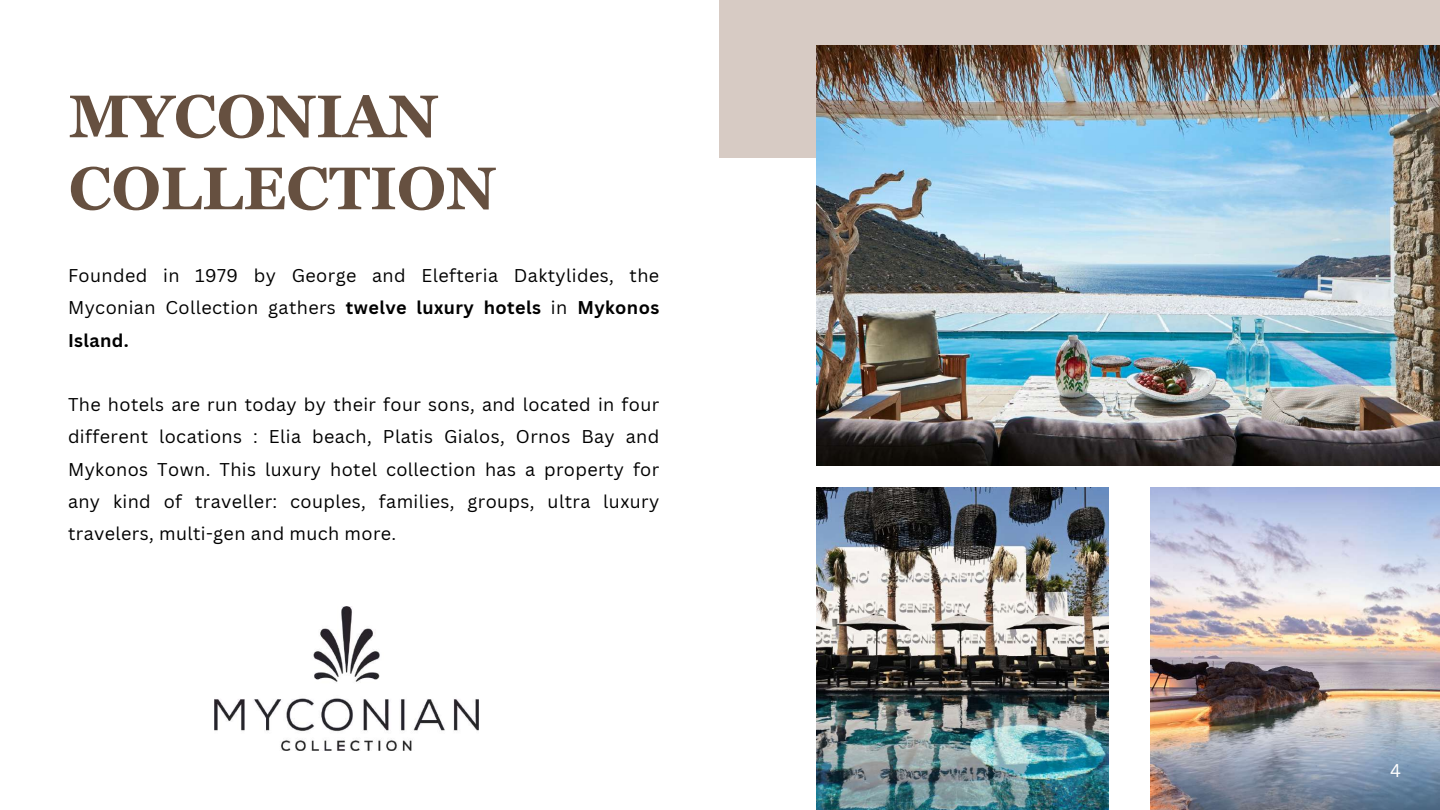
<style>
.page{position:relative;width:1440px;height:810px;background:#fff}
.page>*{position:absolute;margin:0;border:0;box-sizing:border-box;transform-origin:0 0}
.t1{font:700 60px/72px "Georgia Pro";color:#665040}
.t2{font:18px/32.2px "Canva Sans";letter-spacing:.02em;color:#000;text-align:justify}
.t3{font:18px "Canva Sans";color:#fff}
.s1{font-weight:700}
</style>
<div class="page">
<div style="left:720px;top:0;width:720px;height:157px;background:#d7cbc4"></div>
<img style="left:816px;top:46px;width:624px;height:419px">
<img style="left:1150px;top:487px;width:290px;height:323px">
<img style="left:816px;top:487px;width:293px;height:323px">
<img style="left:215px;top:607px;width:264px;height:144px">
<h1 class="t1" style="left:69px;top:80px;width:429px">MYCONIAN<br>COLLECTION</h1>
<p class="t2" style="left:68px;top:259px;width:593px">Founded in 1979 by George and Elefteria Daktylides, the Myconian Collection gathers <span class="s1">twelve luxury hotels</span> in <span class="s1">Mykonos Island.</span></p>
<p class="t2" style="left:68px;top:388px;width:593px">The hotels are run today by their four sons, and located in four different locations : Elia beach, Platis Gialos, Ornos Bay and Mykonos Town. This luxury hotel collection has a property for any kind of traveller: couples, families, groups, ultra luxury travelers, multi-gen and much more.</p>
<p class="t3" style="left:1390px;top:758px;width:12px">4</p>
</div>
